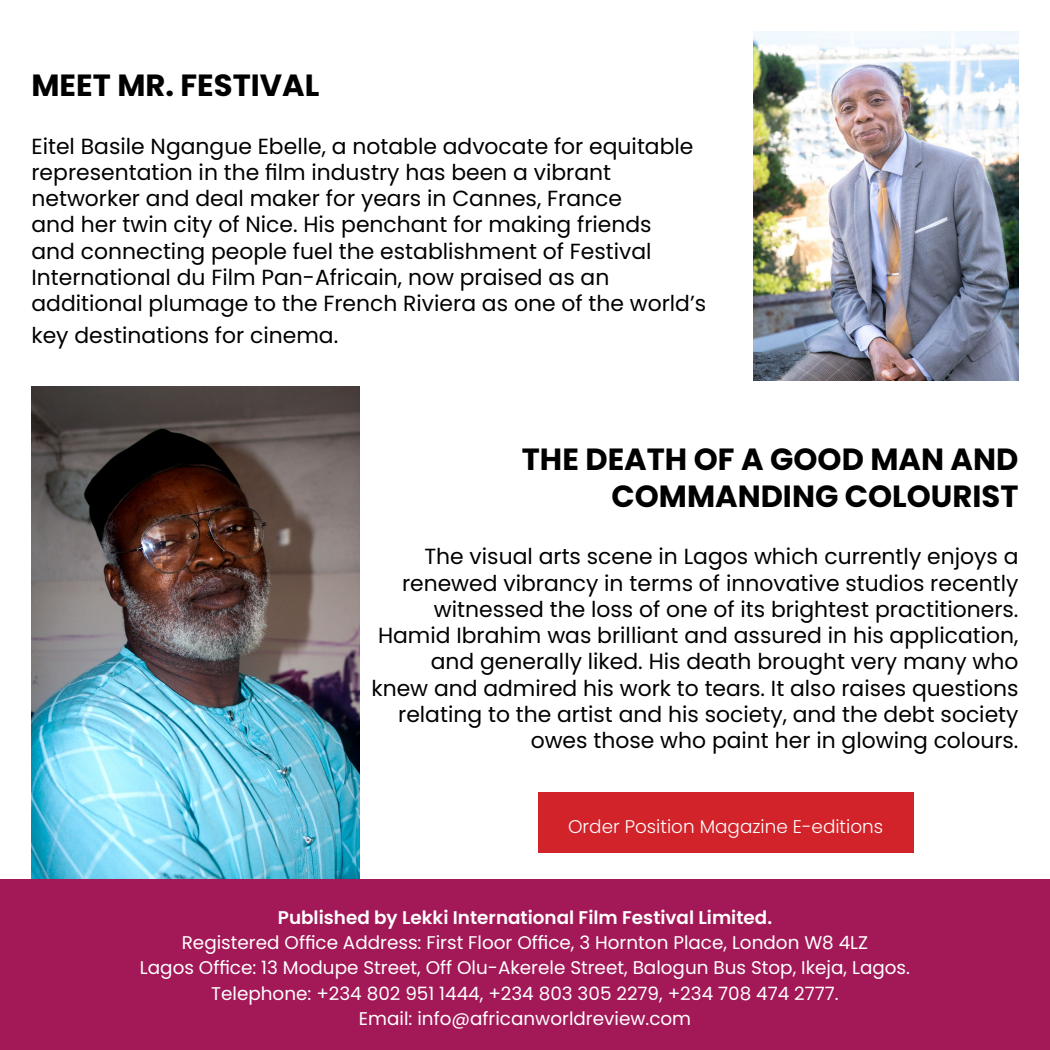
<style>
.page{position:relative;width:1050px;height:1050px;background:#fff}
.page>*{position:absolute;margin:0;border:0;box-sizing:border-box;transform-origin:0 0}
.t1{font:700 30.62px/36.8px "Poppins";color:#000;text-align:right}
.t2{font:21.88px/26.2px "Poppins";color:#000}
.t3{font:18.38px/25.4px "Poppins";color:#fff;text-align:center}
.t4{font:600 18.38px "Poppins";color:#fff}
.t5{font:300 18.38px "Poppins";color:#fff}
</style>
<div class="page">
<img style="left:753px;top:32px;width:265px;height:349px">
<div style="left:0;top:879px;width:1050px;height:171px;background:#a31857"></div>
<img style="left:32px;top:386px;width:328px;height:492px">
<div style="left:538px;top:793px;width:376px;height:60px;background:#d2232a"></div>
<h1 class="t1" style="left:32px;top:67px;width:289px">MEET MR. FESTIVAL</h1>
<p class="t2" style="left:32px;top:133px;width:676px">Eitel Basile Ngangue Ebelle, a notable advocate for equitable representation in the film industry has been a vibrant networker and deal maker for years in Cannes, France<br>and her twin city of Nice. His penchant for making friends<br>and connecting people fuel the establishment of Festival International du Film Pan-Africain, now praised as an additional plumage to the French Riviera as one of the world’s</p>
<p class="t2" style="left:32px;top:322px;width:308px">key destinations for cinema.</p>
<h1 class="t1" style="left:522px;top:441px;width:498px">THE DEATH OF A GOOD MAN AND<br>COMMANDING COLOURIST</h1>
<p class="t2" style="left:371px;top:544px;width:649px;text-align:right">The visual arts scene in Lagos which currently enjoys a renewed vibrancy in terms of innovative studios recently witnessed the loss of one of its brightest practitioners.<br>Hamid Ibrahim was brilliant and assured in his application, and generally liked. His death brought very many who knew and admired his work to tears. It also raises questions relating to the artist and his society, and the debt society owes those who paint her in glowing colours.</p>
<p class="t5" style="left:568px;top:815px;width:317px">Order Position Magazine E-editions</p>
<p class="t4" style="left:278px;top:906px;width:496px">Published by Lekki International Film Festival Limited.</p>
<p class="t3" style="left:140px;top:930px;width:772px">Registered Office Address: First Floor Office, 3 Hornton Place, London W8 4LZ<br>Lagos Office: 13 Modupe Street, Off Olu-Akerele Street, Balogun Bus Stop, Ikeja, Lagos.<br>Telephone: +234 802 951 1444, +234 803 305 2279, +234 708 474 2777.<br>Email: info@africanworldreview.com</p>
</div>
